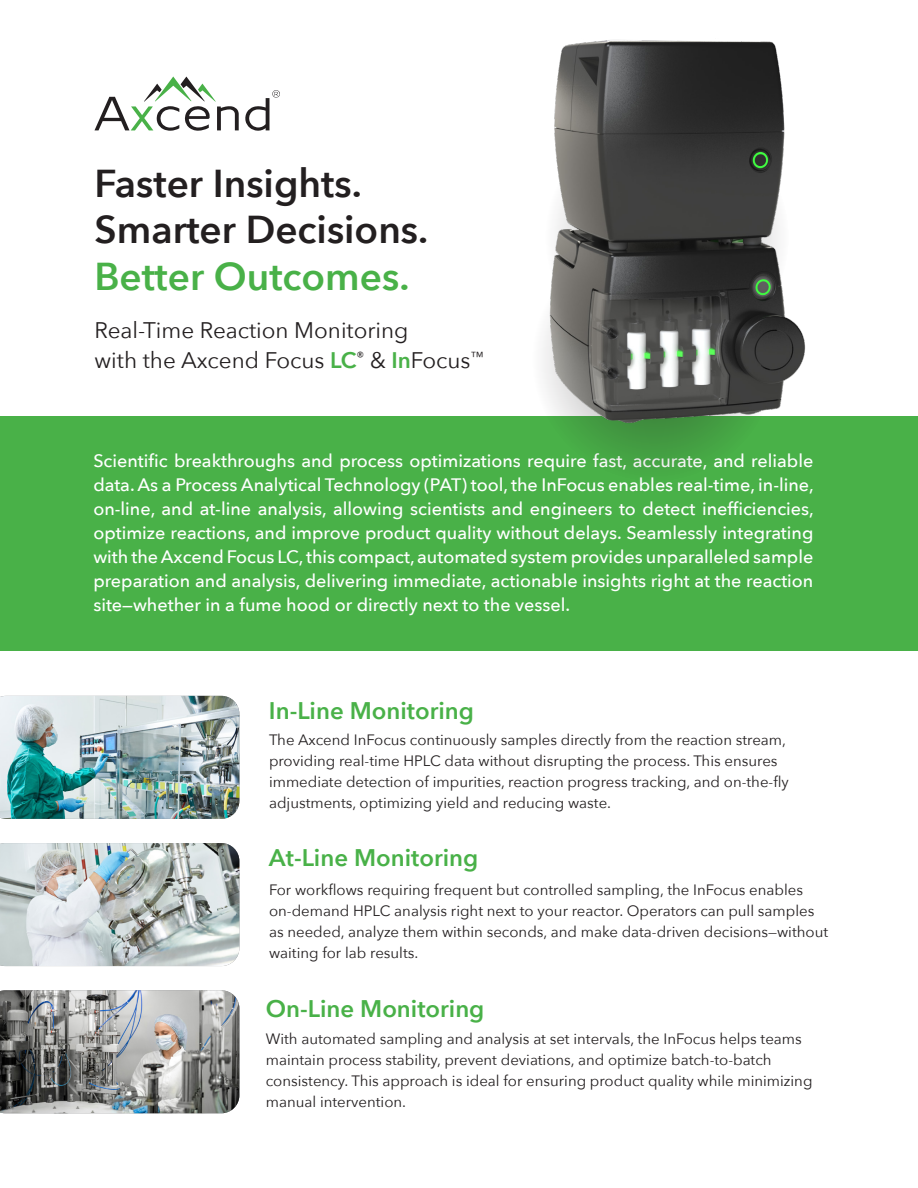
<style>
.page{position:relative;width:918px;height:1188px;background:#fff}
.page>*{position:absolute;margin:0;border:0;box-sizing:border-box;transform-origin:0 0}
.t1{font:600 38.85px/46.7px "Avenir Next";color:#231f20}
.t2{font:600 24px "Avenir Next";color:#49b148}
.t3{font:22.5px/30px "Avenir Next";color:#231f20}
.t4{font:500 18px/24px "Avenir Next";color:#fff;text-align:justify}
.t5{font:15px/21px "Avenir Next";color:#231f20}
.s1{color:#49b148}
.s2{font-weight:600;color:#49b148}
</style>
<div class="page">
<div style="left:0;top:416px;width:918px;height:234px;background:#49b148"></div>
<svg style="left:245px;top:90px;width:35px;height:41px"></svg>
<svg style="left:95px;top:77px;width:144px;height:54px"></svg>
<img style="left:0;top:696px;width:239px;height:123px">
<svg style="left:532px;top:237px;width:244px;height:245px;fill:#46a645"></svg>
<img style="left:546px;top:40px;width:260px;height:383px">
<img style="left:0;top:843px;width:239px;height:123px">
<img style="left:0;top:990px;width:239px;height:123px">
<p class="t1" style="left:94px;top:159px;width:335px">Faster Insights.<br>Smarter Decisions.<br><span class="s1">Better Outcomes.</span></p>
<p class="t3" style="left:94px;top:315px;width:391px">Real-Time Reaction Monitoring<br>with the Axcend Focus <span class="s2">LC</span><sup>®</sup> &amp; <span class="s2">In</span>Focus<sup>™</sup></p>
<p class="t4" style="left:93px;top:448px;width:722px">Scientific breakthroughs and process optimizations require fast, accurate, and reliable data. As a Process Analytical Technology (PAT) tool, the InFocus enables real-time, in-line, on-line, and at-line analysis, allowing scientists and engineers to detect inefficiencies, optimize reactions, and improve product quality without delays. Seamlessly integrating with the Axcend Focus LC, this compact, automated system provides unparalleled sample preparation and analysis, delivering immediate, actionable insights right at the reaction site—whether in a fume hood or directly next to the vessel.</p>
<p class="t2" style="left:269px;top:690px;width:207px">In-Line Monitoring</p>
<p class="t5" style="left:269px;top:729px;width:521px">The Axcend InFocus continuously samples directly from the reaction stream, providing real-time HPLC data without disrupting the process. This ensures immediate detection of impurities, reaction progress tracking, and on-the-fly adjustments, optimizing yield and reducing waste.</p>
<p class="t2" style="left:269px;top:837px;width:211px">At-Line Monitoring</p>
<p class="t5" style="left:269px;top:879px;width:561px">For workflows requiring frequent but controlled sampling, the InFocus enables on-demand HPLC analysis right next to your reactor. Operators can pull samples as needed, analyze them within seconds, and make data-driven decisions—without waiting for lab results.</p>
<p class="t2" style="left:266px;top:988px;width:220px">On-Line Monitoring</p>
<p class="t5" style="left:266px;top:1028px;width:548px">With automated sampling and analysis at set intervals, the InFocus helps teams maintain process stability, prevent deviations, and optimize batch-to-batch consistency. This approach is ideal for ensuring product quality while minimizing manual intervention.</p>
</div>
